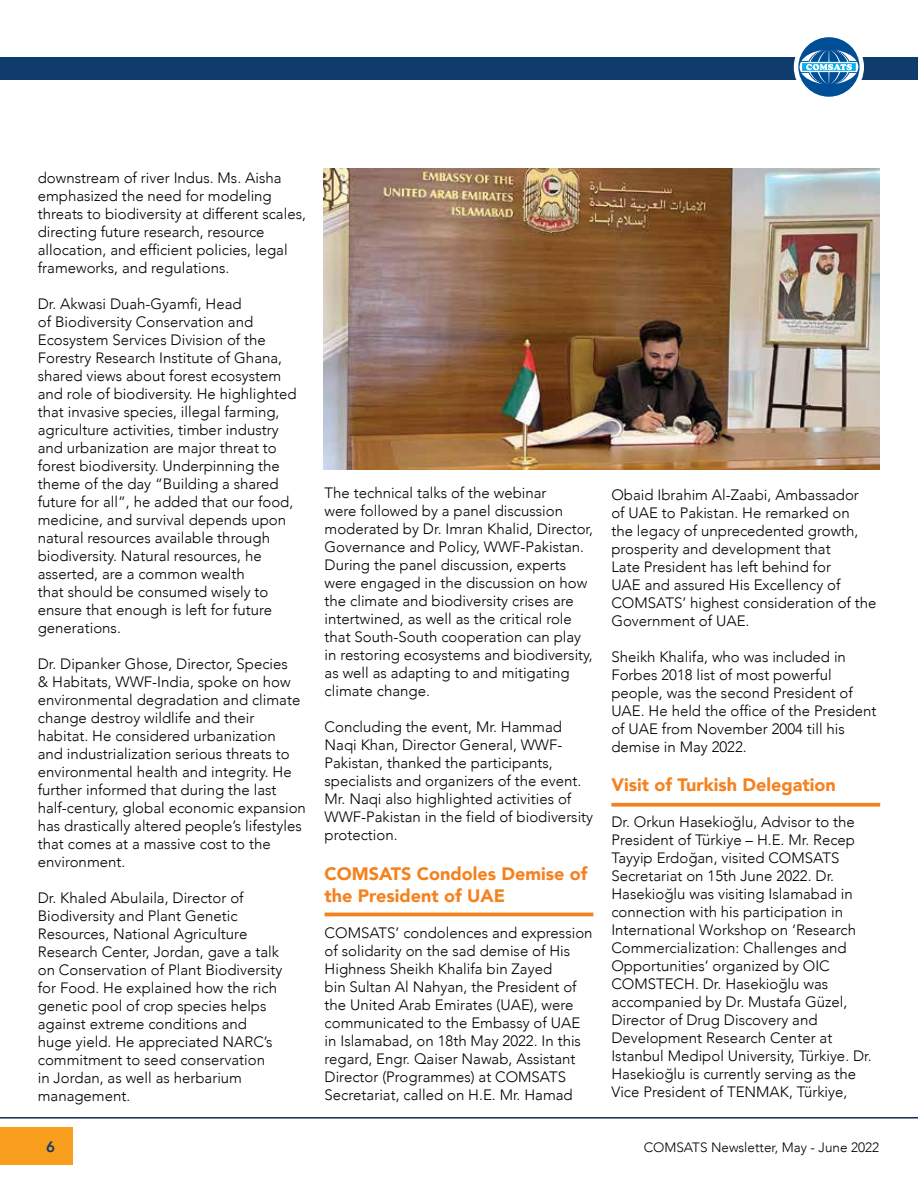
<style>
.page{position:relative;width:918px;height:1188px;background:#fff}
.page>*{position:absolute;margin:0;border:0;box-sizing:border-box;transform-origin:0 0}
.t1{font:900 18px/21.6px "Avenir";color:#f58220}
.t2{font:300 15px/18px "Avenir";color:#000}
.t3{font:800 15px "Avenir";color:#0f3c6c}
.t4{font:300 13.5px "Avenir";color:#000}
</style>
<div class="page">
<div style="left:0;top:0;width:918px;height:80px;background:#0f3c6c"></div>
<div style="left:0;top:0;width:918px;height:57px;background:#fff"></div>
<div style="left:794px;top:32px;width:70px;height:70px;background:#fff;border-radius:50%"></div>
<svg style="left:798px;top:37px;width:62px;height:60px"></svg>
<div style="left:0;top:1127px;width:73px;height:38px;background:#f99d1c"></div>
<hr style="left:0;top:1117px;width:918px;height:2px;background:#102b4e">
<img style="left:324px;top:168px;width:555px;height:302px">
<hr style="left:325px;top:913px;width:268px;height:3px;background:#f58220">
<svg style="left:611px;top:803px;width:269px;height:4px"></svg>
<p class="t2" style="left:38px;top:169px;width:270px">downstream of river Indus. Ms. Aisha emphasized the need for modeling threats to biodiversity at different scales, directing future research, resource allocation, and efficient policies, legal frameworks, and regulations.</p>
<p class="t2" style="left:38px;top:295px;width:260px">Dr. Akwasi Duah-Gyamfi, Head<br>of Biodiversity Conservation and Ecosystem Services Division of the Forestry Research Institute of Ghana, shared views about forest ecosystem and role of biodiversity. He highlighted that invasive species, illegal farming, agriculture activities, timber industry and urbanization are major threat to forest biodiversity. Underpinning the theme of the day “Building a shared future for all”, he added that our food, medicine, and survival depends upon natural resources available through biodiversity. Natural resources, he asserted, are a common wealth<br>that should be consumed wisely to ensure that enough is left for future generations.</p>
<p class="t2" style="left:38px;top:655px;width:270px">Dr. Dipanker Ghose, Director, Species<br>&amp; Habitats, WWF-India, spoke on how environmental degradation and climate change destroy wildlife and their habitat. He considered urbanization<br>and industrialization serious threats to environmental health and integrity. He further informed that during the last half-century, global economic expansion has drastically altered people’s lifestyles that comes at a massive cost to the environment.</p>
<p class="t2" style="left:38px;top:889px;width:246px">Dr. Khaled Abulaila, Director of<br>Biodiversity and Plant Genetic<br>Resources, National Agriculture<br>Research Center, Jordan, gave a talk on Conservation of Plant Biodiversity for Food. He explained how the rich genetic pool of crop species helps against extreme conditions and huge yield. He appreciated NARC’s commitment to seed conservation<br>in Jordan, as well as herbarium management.</p>
<p class="t2" style="left:325px;top:484px;width:270px">The technical talks of the webinar<br>were followed by a panel discussion moderated by Dr. Imran Khalid, Director, Governance and Policy, WWF-Pakistan.<br>During the panel discussion, experts were engaged in the discussion on how the climate and biodiversity crises are intertwined, as well as the critical role that South-South cooperation can play in restoring ecosystems and biodiversity, as well as adapting to and mitigating climate change.</p>
<p class="t2" style="left:325px;top:718px;width:270px">Concluding the event, Mr. Hammad Naqi Khan, Director General, WWF-Pakistan, thanked the participants, specialists and organizers of the event.<br>Mr. Naqi also highlighted activities of WWF-Pakistan in the field of biodiversity protection.</p>
<p class="t1" style="left:325px;top:862px;width:264px">COMSATS Condoles Demise of the President of UAE</p>
<p class="t2" style="left:325px;top:923px;width:270px">COMSATS’ condolences and expression of solidarity on the sad demise of His Highness Sheikh Khalifa bin Zayed<br>bin Sultan Al Nahyan, the President of the United Arab Emirates (UAE), were communicated to the Embassy of UAE in Islamabad, on 18th May 2022. In this regard, Engr. Qaiser Nawab, Assistant Director (Programmes) at COMSATS Secretariat, called on H.E. Mr. Hamad</p>
<p class="t2" style="left:611px;top:486px;width:267px">Obaid Ibrahim Al-Zaabi, Ambassador<br>of UAE to Pakistan. He remarked on<br>the legacy of unprecedented growth, prosperity and development that<br>Late President has left behind for<br>UAE and assured His Excellency of COMSATS’ highest consideration of the Government of UAE.</p>
<p class="t2" style="left:611px;top:648px;width:267px">Sheikh Khalifa, who was included in<br>Forbes 2018 list of most powerful people, was the second President of<br>UAE. He held the office of the President of UAE from November 2004 till his demise in May 2022.</p>
<p class="t1" style="left:611px;top:774px;width:226px">Visit of Turkish Delegation</p>
<p class="t2" style="left:611px;top:813px;width:262px">Dr. Orkun Hasekioğlu, Advisor to the President of Türkiye – H.E. Mr. Recep Tayyip Erdoğan, visited COMSATS Secretariat on 15th June 2022. Dr.<br>Hasekioğlu was visiting Islamabad in connection with his participation in International Workshop on ‘Research Commercialization: Challenges and Opportunities’ organized by OIC COMSTECH. Dr. Hasekioğlu was accompanied by Dr. Mustafa Güzel, Director of Drug Discovery and Development Research Center at Istanbul Medipol University, Türkiye. Dr.<br>Hasekioğlu is currently serving as the Vice President of TENMAK, Türkiye,</p>
<p class="t3" style="left:46px;top:1133px;width:10px">6</p>
<p class="t4" style="left:644px;top:1139px;width:237px">COMSATS Newsletter, May - June 2022</p>
</div>
